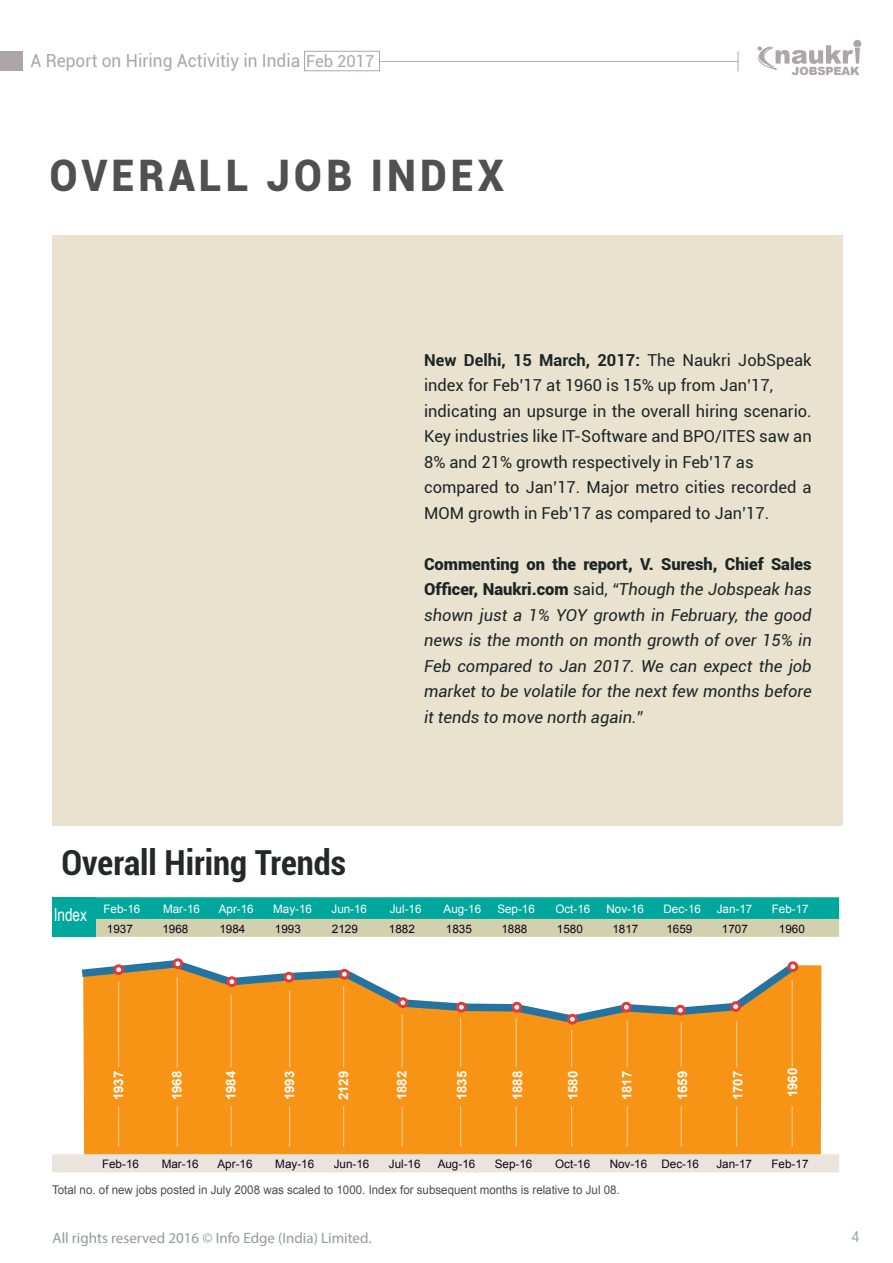
<style>
.page{position:relative;width:893px;height:1263px;background:#fff}
.page>*{position:absolute;margin:0;border:0;box-sizing:border-box;transform-origin:0 0}
.t1{font:900 43.5px "Roboto";letter-spacing:.1em;color:#505052;scale:.94 1}
.t2{font:700 condensed 34.5px "Roboto";color:#262828}
.t3{font:18px "Roboto";color:#5c4b51;scale:.96 1}
.t4{font:18px "Arial Narrow";color:#fff;scale:.92 1}
.t5{font:16.5px/25.5px "Roboto";color:#1d2626}
.t6{font:italic 16.5px/25.5px "Roboto";color:#1d2626;text-align:justify}
.t7{font:15px "Myriad Pro";color:#92999b}
.t8{font:15px "Roboto";color:#a3aaad;scale:.96 1}
.t9{font:700 13.2px "Arial";color:#fff}
.t10{font:12px "Arial";color:#4d4d4d;scale:.96 1}
.t11{font:11.7px "Arial";color:#0f0419}
.t12{font:11.7px "Arial";color:#fff}
.t13{font:900 11.4px "Arial";letter-spacing:-.01em;color:#5c4b51}
.s1{font-size:16.5px}
.s2{font-weight:700}
.s3{font-weight:900;font-style:normal}
.s4{font-style:normal}
</style>
<div class="page">
<div style="left:52px;top:236px;width:790px;height:590px;background:#e8e2cf"></div>
<div style="left:83px;top:965px;width:738px;height:189px;background:#f79415"></div>
<svg style="left:95px;top:897px;width:744px;height:40px;background:#60baa5"></svg>
<div style="left:52px;top:897px;width:43px;height:40px;background:#00a79d"></div>
<svg style="left:81px;top:959px;width:720px;height:68px"></svg>
<div style="left:789px;top:963px;width:8px;height:7px;background:#fff;border-radius:50%"></div>
<div style="left:787px;top:961px;width:11px;height:11px;border:3px solid #dd3d3d;border-radius:50%"></div>
<div style="left:732px;top:1003px;width:8px;height:7px;background:#fff;border-radius:50%"></div>
<div style="left:730px;top:1001px;width:11px;height:11px;border:3px solid #dd3d3d;border-radius:50%"></div>
<div style="left:676px;top:1006px;width:8px;height:8px;background:#fff;border-radius:50%"></div>
<div style="left:675px;top:1005px;width:11px;height:10px;border:3px solid #dd3d3d;border-radius:50%"></div>
<div style="left:115px;top:966px;width:8px;height:7px;background:#fff;border-radius:50%"></div>
<div style="left:113px;top:964px;width:11px;height:11px;border:3px solid #dd3d3d;border-radius:50%"></div>
<div style="left:174px;top:960px;width:8px;height:7px;background:#fff;border-radius:50%"></div>
<div style="left:172px;top:958px;width:11px;height:11px;border:3px solid #dd3d3d;border-radius:50%"></div>
<div style="left:228px;top:978px;width:8px;height:7px;background:#fff;border-radius:50%"></div>
<div style="left:226px;top:976px;width:11px;height:11px;border:3px solid #dd3d3d;border-radius:50%"></div>
<div style="left:285px;top:973px;width:8px;height:8px;background:#fff;border-radius:50%"></div>
<div style="left:283px;top:972px;width:11px;height:10px;border:3px solid #dd3d3d;border-radius:50%"></div>
<div style="left:340px;top:970px;width:8px;height:8px;background:#fff;border-radius:50%"></div>
<div style="left:339px;top:969px;width:11px;height:10px;border:3px solid #dd3d3d;border-radius:50%"></div>
<div style="left:399px;top:999px;width:8px;height:7px;background:#fff;border-radius:50%"></div>
<div style="left:397px;top:997px;width:11px;height:11px;border:3px solid #dd3d3d;border-radius:50%"></div>
<div style="left:457px;top:1003px;width:8px;height:8px;background:#fff;border-radius:50%"></div>
<div style="left:456px;top:1002px;width:11px;height:10px;border:3px solid #dd3d3d;border-radius:50%"></div>
<div style="left:568px;top:1015px;width:8px;height:8px;background:#fff;border-radius:50%"></div>
<div style="left:567px;top:1014px;width:11px;height:10px;border:3px solid #dd3d3d;border-radius:50%"></div>
<div style="left:513px;top:1003px;width:8px;height:8px;background:#fff;border-radius:50%"></div>
<div style="left:511px;top:1002px;width:11px;height:10px;border:3px solid #dd3d3d;border-radius:50%"></div>
<div style="left:52px;top:1154px;width:787px;height:18px;background:#eae4dc"></div>
<div style="left:622px;top:1003px;width:8px;height:8px;background:#fff;border-radius:50%"></div>
<div style="left:621px;top:1002px;width:11px;height:10px;border:3px solid #dd3d3d;border-radius:50%"></div>
<hr style="left:379px;top:61px;width:359px;height:1px;background:#5c4b51">
<div style="left:0;top:51px;width:22px;height:20px;background:#ada5a8"></div>
<svg style="left:738px;top:51px;width:1px;height:20px"></svg>
<svg style="left:757px;top:40px;width:104px;height:30px"></svg>
<hr style="left:118px;top:982px;width:1px;height:85px;background:#fff">
<hr style="left:118px;top:1106px;width:1px;height:41px;background:#fff">
<hr style="left:177px;top:977px;width:1px;height:90px;background:#fff">
<hr style="left:177px;top:1106px;width:1px;height:41px;background:#fff">
<hr style="left:231px;top:995px;width:1px;height:72px;background:#fff">
<hr style="left:231px;top:1106px;width:1px;height:41px;background:#fff">
<hr style="left:289px;top:991px;width:1px;height:76px;background:#fff">
<hr style="left:289px;top:1106px;width:1px;height:41px;background:#fff">
<hr style="left:343px;top:986px;width:1px;height:81px;background:#fff">
<hr style="left:343px;top:1106px;width:1px;height:41px;background:#fff">
<hr style="left:402px;top:1015px;width:1px;height:52px;background:#fff">
<hr style="left:402px;top:1106px;width:1px;height:41px;background:#fff">
<hr style="left:460px;top:1018px;width:1px;height:49px;background:#fff">
<hr style="left:460px;top:1106px;width:1px;height:41px;background:#fff">
<hr style="left:516px;top:1018px;width:1px;height:49px;background:#fff">
<hr style="left:516px;top:1106px;width:1px;height:41px;background:#fff">
<hr style="left:571px;top:1030px;width:1px;height:37px;background:#fff">
<hr style="left:571px;top:1106px;width:1px;height:41px;background:#fff">
<hr style="left:627px;top:1021px;width:1px;height:46px;background:#fff">
<hr style="left:627px;top:1106px;width:1px;height:41px;background:#fff">
<hr style="left:681px;top:1022px;width:1px;height:45px;background:#fff">
<hr style="left:681px;top:1106px;width:1px;height:41px;background:#fff">
<hr style="left:736px;top:1021px;width:1px;height:46px;background:#fff">
<hr style="left:736px;top:1106px;width:1px;height:41px;background:#fff">
<hr style="left:792px;top:980px;width:1px;height:87px;background:#fff">
<hr style="left:792px;top:1106px;width:1px;height:41px;background:#fff">
<p class="t3" style="left:30px;top:48px;width:360px">A Report on Hiring Activitiy in India <span class="s1">Feb 2017</span></p>
<h1 class="t1" style="left:50px;top:145px;width:485px">OVERALL JOB INDEX</h1>
<p class="t13" style="left:792px;top:62px;width:69px">JOBSPEAK</p>
<p class="t5" style="left:424px;top:346px;width:389px"><span class="s2">New Delhi, 15 March, 2017:</span> The Naukri JobSpeak index for Feb’17 at 1960 is 15% up from Jan’17, indicating an upsurge in the overall hiring scenario.<br>Key industries like IT-Software and BPO/ITES saw an 8% and 21% growth respectively in Feb’17 as compared to Jan’17. Major metro cities recorded a MOM growth in Feb’17 as compared to Jan’17.</p>
<p class="t6" style="left:424px;top:550px;width:389px"><span class="s3">Commenting on the report, V. Suresh, Chief Sales Officer, Naukri.com</span> <span class="s4">said,</span> “Though the Jobspeak has shown just a 1% YOY growth in February, the good news is the month on month growth of over 15% in Feb compared to Jan 2017. We can expect the job market to be volatile for the next few months before it tends to move north again.”</p>
<h2 class="t2" style="left:62px;top:839px;width:286px">Overall Hiring Trends</h2>
<p class="t4" style="left:54px;top:901px;width:38px">Index</p>
<p class="t12" style="left:104px;top:901px;width:38px">Feb-16</p>
<p class="t12" style="left:163px;top:901px;width:38px">Mar-16</p>
<p class="t12" style="left:219px;top:901px;width:36px">Apr-16</p>
<p class="t12" style="left:273px;top:901px;width:40px">May-16</p>
<p class="t12" style="left:331px;top:901px;width:37px">Jun-16</p>
<p class="t12" style="left:390px;top:901px;width:33px">Jul-16</p>
<p class="t12" style="left:444px;top:901px;width:39px">Aug-16</p>
<p class="t12" style="left:497px;top:901px;width:39px">Sep-16</p>
<p class="t12" style="left:555px;top:901px;width:36px">Oct-16</p>
<p class="t12" style="left:606px;top:901px;width:39px">Nov-16</p>
<p class="t12" style="left:663px;top:901px;width:39px">Dec-16</p>
<p class="t12" style="left:717px;top:901px;width:37px">Jan-17</p>
<p class="t12" style="left:772px;top:901px;width:38px">Feb-17</p>
<p class="t11" style="left:107px;top:921px;width:28px">1937</p>
<p class="t11" style="left:162px;top:921px;width:28px">1968</p>
<p class="t11" style="left:219px;top:921px;width:28px">1984</p>
<p class="t11" style="left:275px;top:921px;width:28px">1993</p>
<p class="t11" style="left:332px;top:921px;width:28px">2129</p>
<p class="t11" style="left:389px;top:921px;width:28px">1882</p>
<p class="t11" style="left:446px;top:921px;width:28px">1835</p>
<p class="t11" style="left:501px;top:921px;width:28px">1888</p>
<p class="t11" style="left:557px;top:921px;width:28px">1580</p>
<p class="t11" style="left:612px;top:921px;width:28px">1817</p>
<p class="t11" style="left:666px;top:921px;width:28px">1659</p>
<p class="t11" style="left:722px;top:921px;width:28px">1707</p>
<p class="t11" style="left:779px;top:921px;width:28px">1960</p>
<p class="t9" style="left:110px;top:1100px;width:31px;rotate:-90deg">1937</p>
<p class="t9" style="left:729px;top:1100px;width:31px;rotate:-90deg">1707</p>
<p class="t9" style="left:784px;top:1097px;width:31px;rotate:-90deg">1960</p>
<p class="t9" style="left:618px;top:1100px;width:31px;rotate:-90deg">1817</p>
<p class="t9" style="left:168px;top:1100px;width:31px;rotate:-90deg">1968</p>
<p class="t9" style="left:222px;top:1100px;width:31px;rotate:-90deg">1984</p>
<p class="t9" style="left:281px;top:1100px;width:31px;rotate:-90deg">1993</p>
<p class="t9" style="left:335px;top:1100px;width:31px;rotate:-90deg">2129</p>
<p class="t9" style="left:393px;top:1100px;width:31px;rotate:-90deg">1882</p>
<p class="t9" style="left:453px;top:1100px;width:31px;rotate:-90deg">1835</p>
<p class="t9" style="left:509px;top:1100px;width:31px;rotate:-90deg">1888</p>
<p class="t9" style="left:564px;top:1100px;width:31px;rotate:-90deg">1580</p>
<p class="t9" style="left:674px;top:1100px;width:31px;rotate:-90deg">1659</p>
<p class="t11" style="left:102px;top:1156px;width:38px">Feb-16</p>
<p class="t11" style="left:162px;top:1156px;width:38px">Mar-16</p>
<p class="t11" style="left:218px;top:1156px;width:37px">Apr-16</p>
<p class="t11" style="left:275px;top:1156px;width:40px">May-16</p>
<p class="t11" style="left:334px;top:1156px;width:37px">Jun-16</p>
<p class="t11" style="left:389px;top:1156px;width:33px">Jul-16</p>
<p class="t11" style="left:438px;top:1156px;width:39px">Aug-16</p>
<p class="t11" style="left:495px;top:1156px;width:39px">Sep-16</p>
<p class="t11" style="left:555px;top:1156px;width:37px">Oct-16</p>
<p class="t11" style="left:610px;top:1156px;width:91px">Nov-16 Dec-16</p>
<p class="t11" style="left:716px;top:1156px;width:37px">Jan-17</p>
<p class="t11" style="left:771px;top:1156px;width:38px">Feb-17</p>
<p class="t10" style="left:52px;top:1182px;width:593px">Total no. of new jobs posted in July 2008 was scaled to 1000. Index for subsequent months is relative to Jul 08.</p>
<p class="t7" style="left:53px;top:1229px;width:321px">All rights reserved 2016 © Info Edge (India) Limited.</p>
<p class="t8" style="left:851px;top:1226px;width:10px">4</p>
</div>
